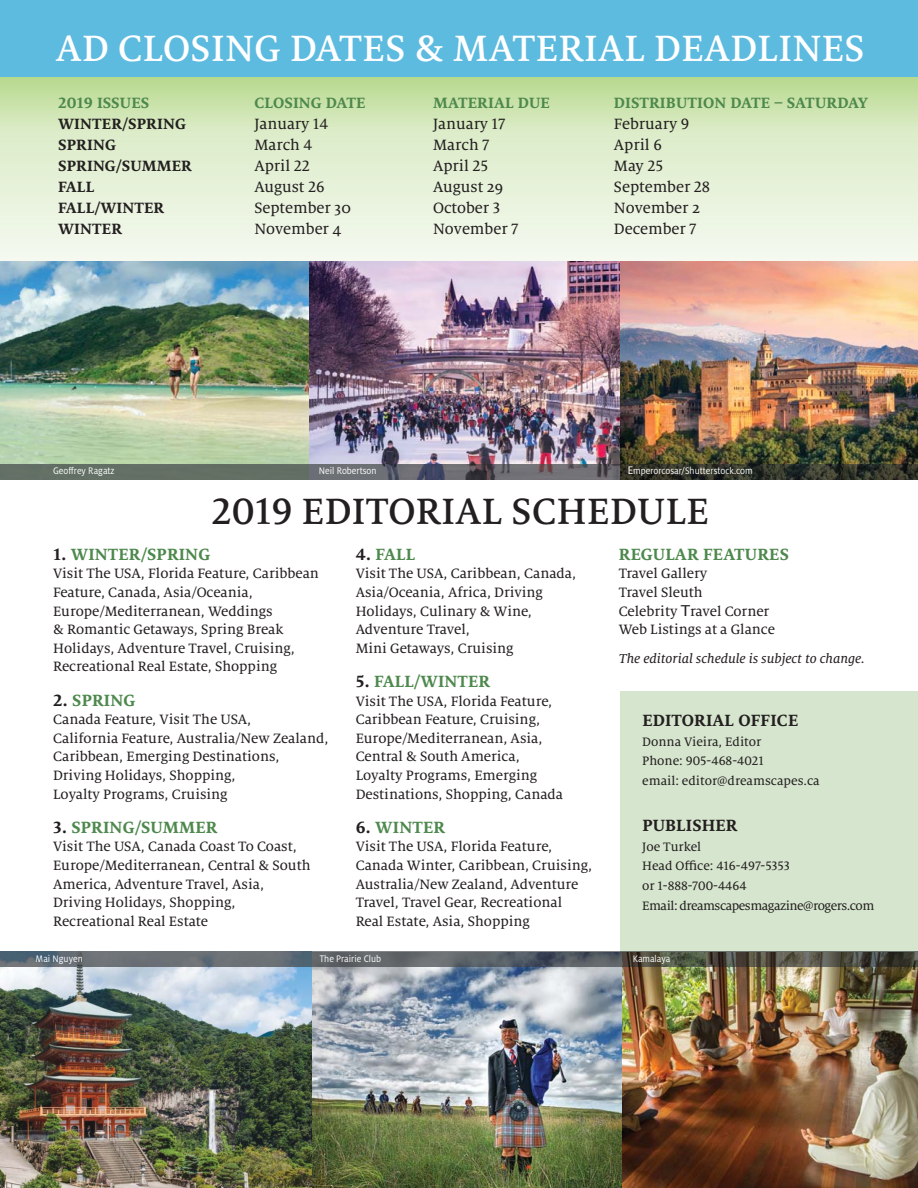
<style>
.page{position:relative;width:918px;height:1188px;background:#fff}
.page>*{position:absolute;margin:0;border:0;box-sizing:border-box;transform-origin:0 0}
.t1{font:500 40.5px "Milo Serif OT";letter-spacing:.01em;color:#fff}
.t2{font:500 40.5px "Milo Serif OT";letter-spacing:.01em;color:#231f20}
.t3{font:700 18px "Milo Serif OT";letter-spacing:.01em;color:#4d884c}
.t4{font:700 18px "Milo Serif OT";letter-spacing:.01em;color:#231f20}
.t5{font:16.5px "Milo Serif OT Text";color:#231f20}
.t6{font:700 16.5px "Milo Serif OT";letter-spacing:.01em;color:#4d884c}
.t7{font:700 16.5px "Milo Serif OT";letter-spacing:.01em;color:#231f20}
.t8{font:15px/18.6px "Milo Serif OT Text";color:#231f20}
.t9{font:14.25px "Milo Serif OT Text Ita";color:#231f20}
.t10{font:13.5px/19.8px "Milo Serif OT Text";letter-spacing:-.035em;color:#231f20}
.t11{font:13.5px/19.8px "Milo Serif OT Text";color:#231f20}
.t12{font:10.5px "Milo OT";color:#fff;scale:.92 1}
.s1{font-family:"Lucida Grande"}
.s2{color:#231f20}
</style>
<div class="page">
<svg style="left:1px;top:76px;width:917px;height:185px;background:#deedcd"></svg>
<div style="left:1px;top:0;width:917px;height:76px;background:#5dbbe0"></div>
<img style="left:0;top:967px;width:312px;height:221px">
<img style="left:312px;top:967px;width:310px;height:221px">
<img style="left:622px;top:967px;width:296px;height:221px">
<div style="left:621px;top:691px;width:297px;height:261px;background:#d6e5cd"></div>
<img style="left:0;top:261px;width:310px;height:204px">
<img style="left:310px;top:261px;width:310px;height:204px">
<img style="left:620px;top:261px;width:298px;height:204px">
<img style="left:0;top:465px;width:918px;height:14px">
<img style="left:0;top:951px;width:918px;height:16px">
<svg style="left:312px;top:951px;width:309px;height:1px"></svg>
<hr style="left:621px;top:951px;width:297px;height:1px;background:#6c736e">
<h1 class="t1" style="left:56px;top:24px;width:811px">AD CLOSING DATES &amp; MATERIAL DEADLINES</h1>
<p class="t6" style="left:58px;top:96px;width:93px">2019 ISSUES</p>
<p class="t6" style="left:254px;top:96px;width:113px">CLOSING DATE</p>
<p class="t6" style="left:433px;top:96px;width:118px">MATERIAL DUE</p>
<p class="t6" style="left:614px;top:96px;width:256px">DISTRIBUTION DATE – SATURDAY</p>
<p class="t7" style="left:58px;top:117px;width:129px">WINTER/SPRING</p>
<p class="t5" style="left:254px;top:117px;width:75px">January 14</p>
<p class="t5" style="left:433px;top:117px;width:74px">January 17</p>
<p class="t5" style="left:614px;top:117px;width:77px">February 9</p>
<p class="t7" style="left:58px;top:138px;width:59px">SPRING</p>
<p class="t5" style="left:254px;top:138px;width:60px">March 4</p>
<p class="t5" style="left:433px;top:138px;width:58px">March 7</p>
<p class="t5" style="left:614px;top:138px;width:49px">April 6</p>
<p class="t7" style="left:58px;top:159px;width:135px">SPRING/SUMMER</p>
<p class="t5" style="left:254px;top:159px;width:57px">April 22</p>
<p class="t5" style="left:433px;top:159px;width:57px">April 25</p>
<p class="t5" style="left:614px;top:159px;width:51px">May 25</p>
<p class="t7" style="left:58px;top:180px;width:38px">FALL</p>
<p class="t5" style="left:254px;top:180px;width:72px">August 26</p>
<p class="t5" style="left:433px;top:180px;width:72px">August 29</p>
<p class="t5" style="left:614px;top:180px;width:98px">September 28</p>
<p class="t7" style="left:58px;top:201px;width:108px">FALL/WINTER</p>
<p class="t5" style="left:254px;top:201px;width:98px">September 30</p>
<p class="t5" style="left:433px;top:201px;width:68px">October 3</p>
<p class="t5" style="left:614px;top:201px;width:88px">November 2</p>
<p class="t7" style="left:58px;top:222px;width:66px">WINTER</p>
<p class="t5" style="left:254px;top:222px;width:89px">November 4</p>
<p class="t5" style="left:433px;top:222px;width:87px">November 7</p>
<p class="t5" style="left:614px;top:222px;width:84px">December 7</p>
<p class="t12" style="left:53px;top:467px;width:68px">Geoffrey Ragatz</p>
<p class="t12" style="left:319px;top:467px;width:64px">Neil Robertson</p>
<p class="t12" style="left:628px;top:467px;width:137px"><span class="s1">Е</span>mperorcosar/Shutterstock.com</p>
<h1 class="t2" style="left:212px;top:486px;width:499px">2019 EDITORIAL SCHEDULE</h1>
<p class="t3" style="left:53px;top:547px;width:159px"><span class="s2">1.</span> WINTER/SPRING</p>
<p class="t8" style="left:53px;top:565px;width:267px">Visit The USA, Florida Feature, Caribbean Feature, Canada, Asia/Oceania, Europe/Mediterranean, Weddings<br>&amp; Romantic Getaways, Spring Break Holidays, Adventure Travel, Cruising, Recreational Real Estate, Shopping</p>
<p class="t3" style="left:53px;top:693px;width:84px"><span class="s2">2.</span> SPRING</p>
<p class="t8" style="left:53px;top:711px;width:277px">Canada Feature, Visit The USA,<br>California Feature, Australia/New Zealand, Caribbean, Emerging Destinations, Driving Holidays, Shopping,<br>Loyalty Programs, Cruising</p>
<p class="t3" style="left:53px;top:820px;width:166px"><span class="s2">3.</span> SPRING/SUMMER</p>
<p class="t8" style="left:53px;top:838px;width:259px">Visit The USA, Canada Coast To Coast, Europe/Mediterranean, Central &amp; South America, Adventure Travel, Asia, Driving Holidays, Shopping, Recreational Real Estate</p>
<p class="t3" style="left:356px;top:547px;width:61px"><span class="s2">4.</span> FALL</p>
<p class="t8" style="left:356px;top:565px;width:222px">Visit The USA, Caribbean, Canada,<br>Asia/Oceania, Africa, Driving<br>Holidays, Culinary &amp; Wine,<br>Adventure Travel,<br>Mini Getaways, Cruising</p>
<p class="t3" style="left:356px;top:674px;width:136px"><span class="s2">5.</span> FALL/WINTER</p>
<p class="t8" style="left:356px;top:693px;width:209px">Visit The USA, Florida Feature,<br>Caribbean Feature, Cruising,<br>Europe/Mediterranean, Asia,<br>Central &amp; South America,<br>Loyalty Programs, Emerging<br>Destinations, Shopping, Canada</p>
<p class="t3" style="left:356px;top:820px;width:91px"><span class="s2">6.</span> WINTER</p>
<p class="t8" style="left:356px;top:838px;width:238px">Visit The USA, Florida Feature, Canada Winter, Caribbean, Cruising, Australia/New Zealand, Adventure Travel, Travel Gear, Recreational Real Estate, Asia, Shopping</p>
<p class="t3" style="left:619px;top:547px;width:172px">REGULAR FEATURES</p>
<p class="t8" style="left:619px;top:565px;width:158px">Travel Gallery<br>Travel Sleuth<br>Celebrity <span class="s1">Т</span>ravel Corner<br>Web Listings at a Glance</p>
<p class="t9" style="left:619px;top:653px;width:248px">The editorial schedule is subject to change.</p>
<p class="t4" style="left:642px;top:713px;width:157px">EDITORIAL OFFICE</p>
<p class="t11" style="left:642px;top:732px;width:179px">Donna Vieira, Editor<br>Phone: 905-468-4021<br>email: editor@dreamscapes.ca</p>
<p class="t4" style="left:642px;top:818px;width:97px">PUBLISHER</p>
<p class="t10" style="left:642px;top:837px;width:234px">Joe Turkel<br>Head Office: 416-497-5353<br>or 1-888-700-4464<br>Email: dreamscapesmagazine@rogers.com</p>
<p class="t12" style="left:36px;top:955px;width:53px">Mai Nguyen</p>
<p class="t12" style="left:320px;top:955px;width:68px">The Prairie Club</p>
<p class="t12" style="left:633px;top:955px;width:42px">Kamalaya</p>
</div>
